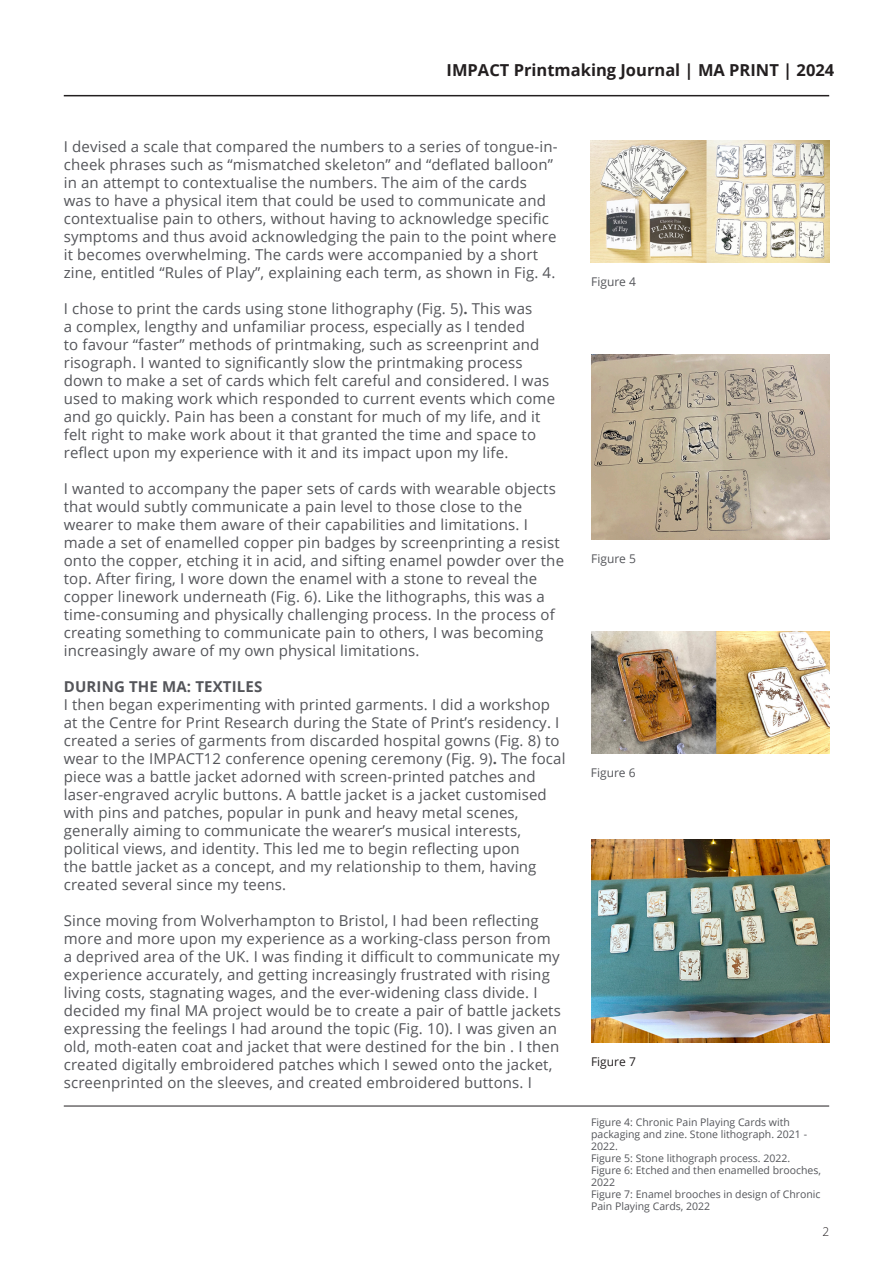
<style>
.page{position:relative;width:893px;height:1263px;background:#fff}
.page>*{position:absolute;margin:0;border:0;box-sizing:border-box;transform-origin:0 0}
.t1{font:700 16.5px "Open Sans";color:#231f20}
.Main_Text{font:15px/18px "Open Sans";letter-spacing:.01em;color:#54555a}
.Main_Text-2{font:700 15px "Open Sans";letter-spacing:.01em;color:#54555a}
.t2{font:12px "Open Sans";color:#54555a}
.t3{font:12px "Open Sans";color:#231f20}
.t4{font:300 12px "Open Sans";color:#231f20}
.t5{font:10.5px/12px "Open Sans";color:#54555a}
.s1{font-style:inherit}
.s2{font-weight:700}
</style>
<div class="page">
<hr style="left:64px;top:95px;width:765px;height:1px;background:#231f20">
<hr style="left:64px;top:1106px;width:765px;height:1px;background:#231f20">
<img style="left:591px;top:354px;width:238px;height:186px">
<img style="left:591px;top:140px;width:238px;height:123px">
<img style="left:591px;top:839px;width:238px;height:204px">
<img style="left:591px;top:631px;width:238px;height:123px">
<p class="t1" style="left:447px;top:59px;width:389px">IMPACT Printmaking Journal | <span class="s1">MA PRINT</span> | 202<span class="s1">4</span></p>
<p class="Main_Text" style="left:64px;top:137px;width:495px">I devised a scale that compared the numbers to a series of tongue-in&shy;cheek phrases such as “mismatched skeleton” and “deflated balloon” in an attempt to contextualise the numbers. The aim of the cards was to have a physical item that could be used to communicate and contextualise pain to others, without having to acknowledge specific symptoms and thus avoid acknowledging the pain to the point where it becomes overwhelming. The cards were accompanied by a short zine, entitled “Rules of Play”, explaining each term, as shown in Fig. 4.</p>
<p class="Main_Text" style="left:64px;top:299px;width:493px">I chose to print the cards using stone lithography (Fig. 5)<span class="s2">.</span> This was<br>a complex, lengthy and unfamiliar process, especially as I tended<br>to favour “faster” methods of printmaking, such as screenprint and risograph. I wanted to significantly slow the printmaking process down to make a set of cards which felt careful and considered. I was used to making work which responded to current events which come and go quickly. Pain has been a constant for much of my life, and it felt right to make work about it that granted the time and space to reflect upon my experience with it and its impact upon my life.</p>
<p class="Main_Text" style="left:64px;top:479px;width:502px">I wanted to accompany the paper sets of cards with wearable objects that would subtly communicate a pain level to those close to the wearer to make them aware of their capabilities and limitations. I made a set of enamelled copper pin badges by screenprinting a resist onto the copper, etching it in acid, and sifting enamel powder over the top. After firing, I wore down the enamel with a stone to reveal the copper linework underneath (Fig. 6). Like the lithographs, this was a time-consuming and physically challenging process. In the process of creating something to communicate pain to others, I was becoming increasingly aware of my own physical limitations.</p>
<p class="Main_Text-2" style="left:64px;top:676px;width:200px">DURING THE MA: TEXTILES</p>
<p class="Main_Text" style="left:64px;top:695px;width:503px">I then began experimenting with printed garments. I did a workshop at the Centre for Print Research during the State of Print’s residency. I created a series of garments from discarded hospital gowns (Fig. 8) to wear to the IMPACT12 conference opening ceremony (Fig. 9)<span class="s2">.</span> The focal piece was a battle jacket adorned with screen-printed patches and laser-engraved acrylic buttons. A battle jacket is a jacket customised with pins and patches, popular in punk and heavy metal scenes, generally aiming to communicate the wearer’s musical interests, political views, and identity. This led me to begin reflecting upon<br>the battle jacket as a concept, and my relationship to them, having created several since my teens.</p>
<p class="Main_Text" style="left:64px;top:911px;width:499px">Since moving from Wolverhampton to Bristol, I had been reflecting more and more upon my experience as a working-class person from a deprived area of the UK. I was finding it difficult to communicate my experience accurately, and getting increasingly frustrated with rising living costs, stagnating wages, and the ever-widening class divide. I decided my final MA project would be to create a pair of battle jackets expressing the feelings I had around the topic (Fig. 10). I was given an old, moth-eaten coat and jacket that were destined for the bin . I then created digitally embroidered patches which I sewed onto the jacket, screenprinted on the sleeves, and created embroidered buttons. I</p>
<p class="t2" style="left:591px;top:273px;width:46px">Figure 4</p>
<p class="t2" style="left:591px;top:550px;width:46px">Figure 5</p>
<p class="t2" style="left:591px;top:764px;width:46px">Figure 6</p>
<p class="t3" style="left:591px;top:1053px;width:46px">Figure 7</p>
<p class="t5" style="left:591px;top:1116px;width:200px">Figure 4: Chronic Pain Playing Cards with</p>
<p class="t5" style="left:591px;top:1128px;width:217px">packaging and zine. Stone lithograph. 2021 -<br>2022.</p>
<p class="t5" style="left:591px;top:1152px;width:201px">Figure 5: Stone lithograph process. 2022.</p>
<p class="t5" style="left:591px;top:1164px;width:231px">Figure 6: Etched and then enamelled brooches,<br>2022</p>
<p class="t5" style="left:591px;top:1188px;width:231px">Figure 7: Enamel brooches in design of Chronic<br>Pain Playing Cards, 2022</p>
<p class="t4" style="left:822px;top:1223px;width:8px">2</p>
</div>
